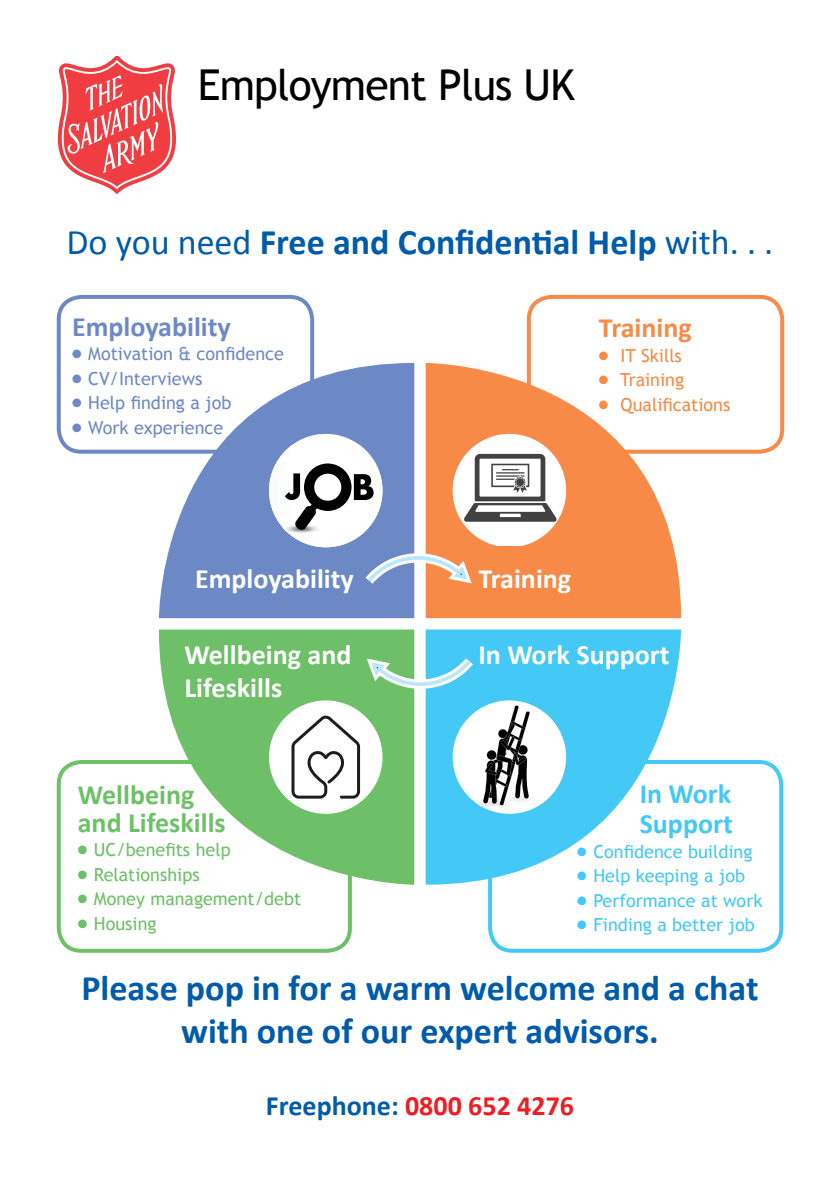
<style>
.page{position:relative;width:840px;height:1191px;background:#fff}
.page>*{position:absolute;margin:0;border:0;box-sizing:border-box;transform-origin:0 0}
.t1{font:42.6px "Trebuchet MS";letter-spacing:-.02em;color:#000}
.t2{font:700 36px/43.2px "Calibri";color:#005baa;text-align:center}
.t3{font:700 28px/33.6px "Calibri";color:#fff}
.t4{font:700 28px/28px "Calibri";color:#6dc067}
.t5{font:700 28px "Calibri";color:#ed1d24}
.t6{font:700 28px "Calibri";color:#6d89c5}
.t7{font:700 28px/30.8px "Calibri";color:#44c8f5}
.t8{font:700 28px "Calibri";color:#f68a46}
.t9{font:18px "Trebuchet MS";color:#44c8f5}
.t10{font:18px "Trebuchet MS";color:#6d89c5}
.t11{font:18px "Trebuchet MS";color:#6dc067}
.t12{font:18px "Trebuchet MS";color:#f68a46}
.s1{font-weight:400}
.s2{color:#005baa}
</style>
<div class="page">
<div style="left:57px;top:295px;width:257px;height:159px;border:4px solid #6d89c5;border-radius:23px"></div>
<svg style="left:57px;top:57px;width:119px;height:137px"></svg>
<svg style="left:159px;top:363px;width:255px;height:255px;fill:#6d89c5"></svg>
<svg style="left:425px;top:363px;width:255px;height:255px;fill:#f68a46"></svg>
<svg style="left:159px;top:629px;width:255px;height:255px;fill:#6dc067"></svg>
<svg style="left:425px;top:629px;width:255px;height:255px;fill:#44c8f5"></svg>
<div style="left:526px;top:295px;width:257px;height:159px;border:4px solid #f68a46;border-radius:23px"></div>
<div style="left:57px;top:760px;width:294px;height:192px;border:4px solid #6dc067;border-radius:23px"></div>
<div style="left:488px;top:760px;width:294px;height:192px;border:4px solid #44c8f5;border-radius:23px"></div>
<div style="left:452px;top:700px;width:114px;height:114px;background:#fff;border-radius:57px"></div>
<img style="left:479px;top:808px;width:13px;height:3px">
<img style="left:473px;top:800px;width:6px;height:7px">
<svg style="left:479px;top:705px;width:56px;height:103px"></svg>
<div style="left:269px;top:700px;width:113px;height:114px;background:#fff;border-radius:50%"></div>
<svg style="left:291px;top:715px;width:69px;height:83px"></svg>
<div style="left:452px;top:434px;width:114px;height:112px;background:#fff;border-radius:57px"></div>
<div style="left:269px;top:434px;width:113px;height:113px;background:#fff;border-radius:50%"></div>
<svg style="left:269px;top:445px;width:287px;height:149px"></svg>
<svg style="left:359px;top:648px;width:114px;height:44px"></svg>
<p class="t1" style="left:198px;top:59px;width:378px">Employment Plus UK</p>
<p class="t2" style="left:66px;top:219px;width:708px"><span class="s1">Do you need</span> Free and Confidential Help <span class="s1">with. . .</span></p>
<p class="t6" style="left:72px;top:309px;width:160px">Employability</p>
<p class="t10" style="left:72px;top:343px;width:213px">● Motivation &amp; confidence</p>
<p class="t10" style="left:72px;top:368px;width:132px">● CV/Interviews</p>
<p class="t10" style="left:72px;top:392px;width:161px">● Help finding a job</p>
<p class="t10" style="left:72px;top:417px;width:152px">● Work experience</p>
<p class="t8" style="left:598px;top:311px;width:94px">Training</p>
<p class="t12" style="left:598px;top:345px;width:84px">● IT Skills</p>
<p class="t12" style="left:598px;top:369px;width:87px">● Training</p>
<p class="t12" style="left:598px;top:394px;width:133px">● Qualifications</p>
<p class="t3" style="left:195px;top:561px;width:160px">Employability</p>
<p class="t3" style="left:478px;top:561px;width:94px">Training</p>
<p class="t3" style="left:184px;top:636px;width:168px">Wellbeing and<br>Lifeskills</p>
<p class="t3" style="left:478px;top:636px;width:192px">In Work Support</p>
<p class="t4" style="left:78px;top:779px;width:149px">Wellbeing and Lifeskills</p>
<p class="t11" style="left:78px;top:839px;width:154px">● UC/benefits help</p>
<p class="t11" style="left:78px;top:864px;width:123px">● Relationships</p>
<p class="t11" style="left:78px;top:888px;width:225px">● Money management/debt</p>
<p class="t11" style="left:78px;top:912px;width:80px">● Housing</p>
<p class="t7" style="left:639px;top:776px;width:95px">In Work<br>Support</p>
<p class="t9" style="left:577px;top:841px;width:176px">● Confidence building</p>
<p class="t9" style="left:577px;top:865px;width:169px">● Help keeping a job</p>
<p class="t9" style="left:577px;top:889px;width:186px">● Performance at work</p>
<p class="t9" style="left:577px;top:914px;width:179px">● Finding a better job</p>
<p class="t2" style="left:81px;top:964px;width:678px">Please pop in for a warm welcome and a chat with one of our expert advisors.</p>
<p class="t5" style="left:266px;top:1088px;width:309px"><span class="s2">Freephone:</span> 0800 652 4276</p>
</div>
